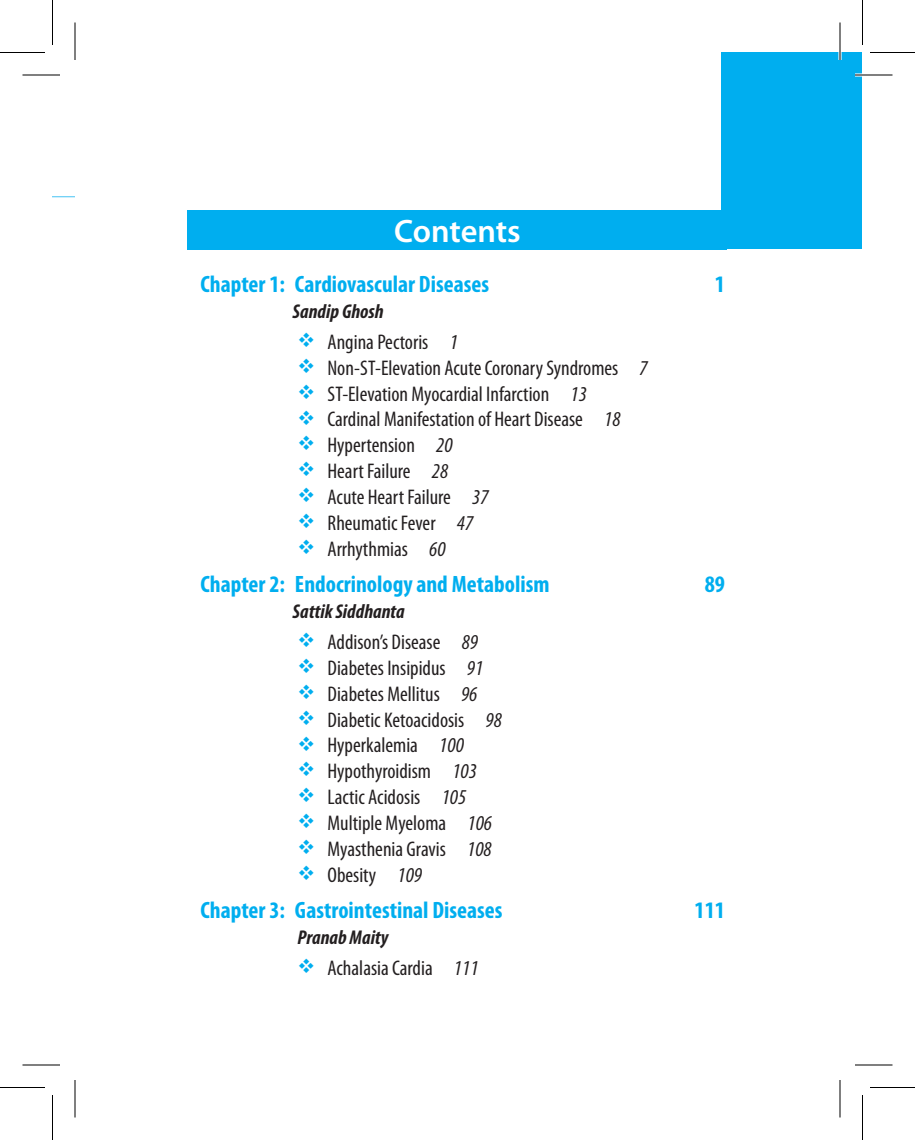
<style>
.page{position:relative;width:915px;height:1140px;background:#fff}
.page>*{position:absolute;margin:0;border:0;box-sizing:border-box;transform-origin:0 0}
.t1{font:600 32.5px "Myriad Pro";letter-spacing:-.005em;color:#fff}
.t2{font:700 condensed 23.75px "Myriad Pro";color:#00aeef}
.TOC_A{font:condensed 21.25px "Myriad Pro";color:#231f20}
.Sub_text{font:italic 700 condensed 20px "Myriad Pro";color:#231f20}
.s1{font-style:italic}
</style>
<div class="page">
<svg style="left:52px;top:196px;width:23px;height:1px"></svg>
<div style="left:188px;top:210px;width:540px;height:39px;background:#00aeef"></div>
<div style="left:722px;top:52px;width:140px;height:197px;background:#00aeef"></div>
<svg style="left:22px;top:74px;width:38px;height:1px"></svg>
<svg style="left:855px;top:73px;width:37px;height:4px"></svg>
<svg style="left:22px;top:1064px;width:38px;height:1px"></svg>
<svg style="left:855px;top:1064px;width:37px;height:1px"></svg>
<svg style="left:74px;top:22px;width:1px;height:38px"></svg>
<svg style="left:74px;top:1080px;width:1px;height:38px"></svg>
<svg style="left:838px;top:22px;width:4px;height:38px"></svg>
<svg style="left:839px;top:1080px;width:1px;height:38px"></svg>
<hr style="left:22px;top:75px;width:38px;height:1px;background:#000">
<hr style="left:855px;top:75px;width:37px;height:1px;background:#000">
<hr style="left:22px;top:1065px;width:38px;height:1px;background:#000">
<hr style="left:855px;top:1065px;width:37px;height:1px;background:#000">
<hr style="left:75px;top:22px;width:1px;height:38px;background:#000">
<hr style="left:75px;top:1080px;width:1px;height:38px;background:#000">
<hr style="left:840px;top:22px;width:1px;height:38px;background:#000">
<hr style="left:840px;top:1080px;width:1px;height:38px;background:#000">
<hr style="left:0;top:52px;width:45px;height:1px;background:#000">
<hr style="left:870px;top:52px;width:45px;height:1px;background:#000">
<hr style="left:0;top:1087px;width:45px;height:1px;background:#000">
<hr style="left:870px;top:1087px;width:45px;height:1px;background:#000">
<hr style="left:52px;top:0;width:1px;height:45px;background:#000">
<hr style="left:52px;top:1095px;width:1px;height:45px;background:#000">
<hr style="left:862px;top:0;width:1px;height:45px;background:#000">
<hr style="left:862px;top:1095px;width:1px;height:45px;background:#000">
<p class="t1" style="left:394px;top:210px;width:128px">Contents</p>
<p class="t2" style="left:200px;top:269px;width:290px">Chapter 1: Cardiovascular Diseases</p>
<p class="t2" style="left:715px;top:269px;width:12px">1</p>
<p class="Sub_text" style="left:292px;top:299px;width:93px">Sandip Ghosh</p>
<p class="TOC_A" style="left:328px;top:329px;width:132px">Angina Pectoris <span class="s1">1</span></p>
<p class="TOC_A" style="left:328px;top:355px;width:322px">Non-ST-Elevation Acute Coronary Syndromes <span class="s1">7</span></p>
<p class="TOC_A" style="left:328px;top:381px;width:261px">ST-Elevation Myocardial Infarction <span class="s1">13</span></p>
<p class="TOC_A" style="left:328px;top:406px;width:295px">Cardinal Manifestation of Heart Disease <span class="s1">18</span></p>
<p class="TOC_A" style="left:328px;top:432px;width:127px">Hypertension <span class="s1">20</span></p>
<p class="TOC_A" style="left:328px;top:458px;width:122px">Heart Failure <span class="s1">28</span></p>
<p class="TOC_A" style="left:328px;top:484px;width:163px">Acute Heart Failure <span class="s1">37</span></p>
<p class="TOC_A" style="left:328px;top:510px;width:147px">Rheumatic Fever <span class="s1">47</span></p>
<p class="TOC_A" style="left:328px;top:536px;width:120px">Arrhythmias <span class="s1">60</span></p>
<p class="t2" style="left:200px;top:570px;width:351px">Chapter 2: Endocrinology and Metabolism</p>
<p class="t2" style="left:705px;top:570px;width:22px">89</p>
<p class="Sub_text" style="left:292px;top:599px;width:114px">Sattik Siddhanta</p>
<p class="TOC_A" style="left:328px;top:629px;width:152px">Addison’s Disease <span class="s1">89</span></p>
<p class="TOC_A" style="left:328px;top:655px;width:157px">Diabetes Insipidus <span class="s1">91</span></p>
<p class="TOC_A" style="left:328px;top:681px;width:152px">Diabetes Mellitus <span class="s1">96</span></p>
<p class="TOC_A" style="left:328px;top:707px;width:176px">Diabetic Ketoacidosis <span class="s1">98</span></p>
<p class="TOC_A" style="left:328px;top:732px;width:138px">Hyperkalemia <span class="s1">100</span></p>
<p class="TOC_A" style="left:328px;top:758px;width:151px">Hypothyroidism <span class="s1">103</span></p>
<p class="TOC_A" style="left:328px;top:784px;width:140px">Lactic Acidosis <span class="s1">105</span></p>
<p class="TOC_A" style="left:328px;top:810px;width:166px">Multiple Myeloma <span class="s1">106</span></p>
<p class="TOC_A" style="left:328px;top:836px;width:166px">Myasthenia Gravis <span class="s1">108</span></p>
<p class="TOC_A" style="left:328px;top:862px;width:96px">Obesity <span class="s1">109</span></p>
<p class="t2" style="left:200px;top:896px;width:304px">Chapter 3: Gastrointestinal Diseases</p>
<p class="t2" style="left:695px;top:896px;width:32px">111</p>
<p class="Sub_text" style="left:298px;top:925px;width:93px">Pranab Maity</p>
<p class="TOC_A" style="left:328px;top:955px;width:153px">Achalasia Cardia <span class="s1">111</span></p>
</div>
